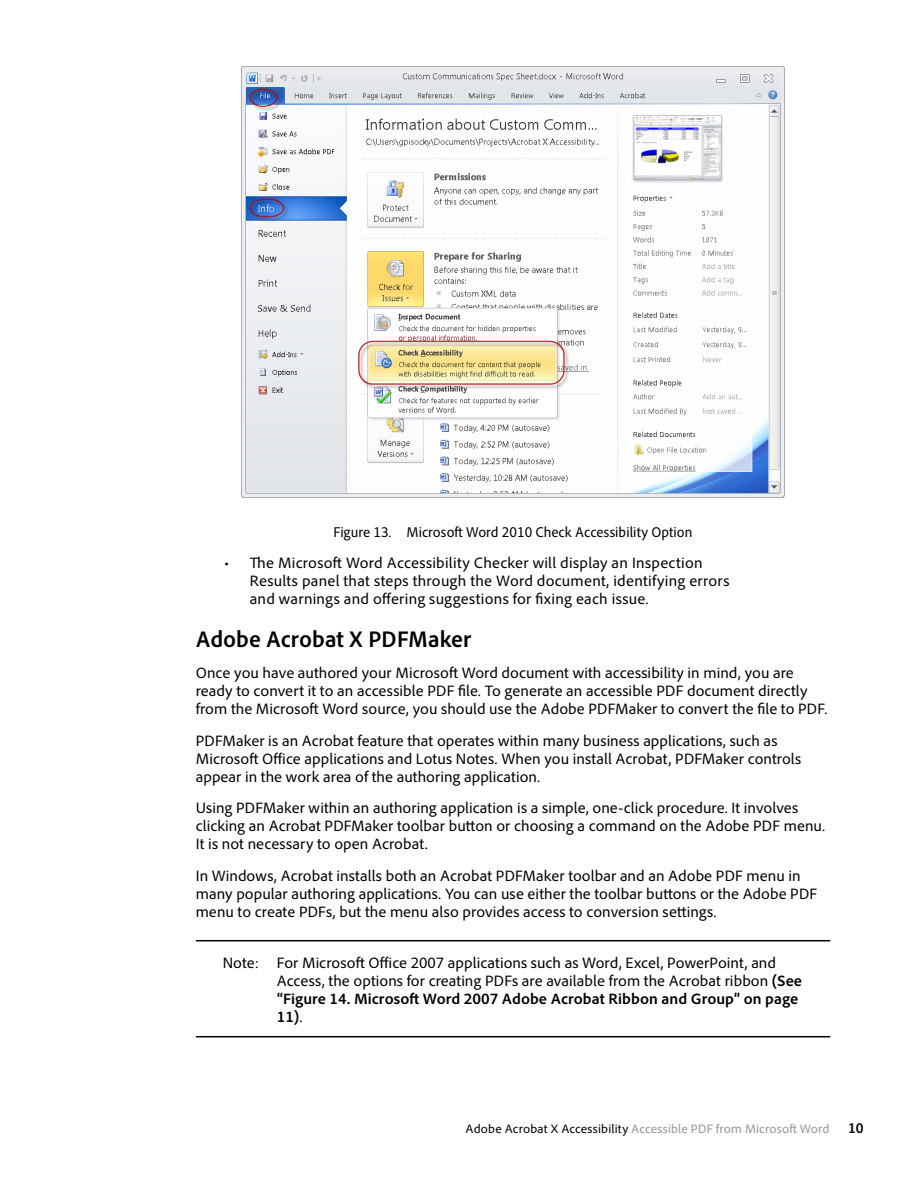
<style>
.page{position:relative;width:918px;height:1188px;background:#fff}
.page>*{position:absolute;margin:0;border:0;box-sizing:border-box;transform-origin:0 0}
.Heading_1{font:700 semi-condensed 24px "Adobe Clean";color:#000}
.Body_Text{font:15.75px/18px "Adobe Clean";color:#000}
.t1{font:semi-condensed 15px "Adobe Clean";color:#000}
.t2{font:12.75px "Adobe Clean";letter-spacing:.015em;color:#939598}
.s1{font-weight:700}
.s2{color:#000}
.s3{font-weight:700;font-stretch:semi-condensed;font-size:15px;color:#000}
</style>
<div class="page">
<hr style="left:196px;top:940px;width:634px;height:1px;background:#000">
<hr style="left:196px;top:1036px;width:634px;height:1px;background:#000">
<img style="left:242px;top:66px;width:542px;height:432px">
<p class="t1" style="left:334px;top:523px;width:360px">Figure 13. Microsoft Word 2010 Check Accessibility Option</p>
<p class="Body_Text" style="left:250px;top:554px;width:481px;text-indent:-25px">• The Microsoft Word Accessibility Checker will display an Inspection<br>Results panel that steps through the Word document, identifying errors and warnings and offering suggestions for fixing each issue.</p>
<h1 class="Heading_1" style="left:196px;top:624px;width:277px">Adobe Acrobat X PDFMaker</h1>
<p class="Body_Text" style="left:196px;top:664px;width:633px">Once you have authored your Microsoft Word document with accessibility in mind, you are ready to convert it to an accessible PDF file. To generate an accessible PDF document directly from the Microsoft Word source, you should use the Adobe PDFMaker to convert the file to PDF.</p>
<p class="Body_Text" style="left:196px;top:731px;width:607px">PDFMaker is an Acrobat feature that operates within many business applications, such as<br>Microsoft Office applications and Lotus Notes. When you install Acrobat, PDFMaker controls appear in the work area of the authoring application.</p>
<p class="Body_Text" style="left:196px;top:799px;width:631px">Using PDFMaker within an authoring application is a simple, one-click procedure. It involves clicking an Acrobat PDFMaker toolbar button or choosing a command on the Adobe PDF menu.<br>It is not necessary to open Acrobat.</p>
<p class="Body_Text" style="left:196px;top:866px;width:623px">In Windows, Acrobat installs both an Acrobat PDFMaker toolbar and an Adobe PDF menu in many popular authoring applications. You can use either the toolbar buttons or the Adobe PDF menu to create PDFs, but the menu also provides access to conversion settings.</p>
<p class="Body_Text" style="left:277px;top:954px;width:527px;text-indent:-54px">Note: For Microsoft Office 2007 applications such as Word, Excel, PowerPoint, and Access, the options for creating PDFs are available from the Acrobat ribbon <span class="s1">(See “Figure 14. Microsoft Word 2007 Adobe Acrobat Ribbon and Group” on page 11)</span>.</p>
<p class="t2" style="left:466px;top:1121px;width:400px"><span class="s2">Adobe Acrobat X Accessibility</span> Accessible PDF from Microsoft Word <span class="s3">10</span></p>
</div>
